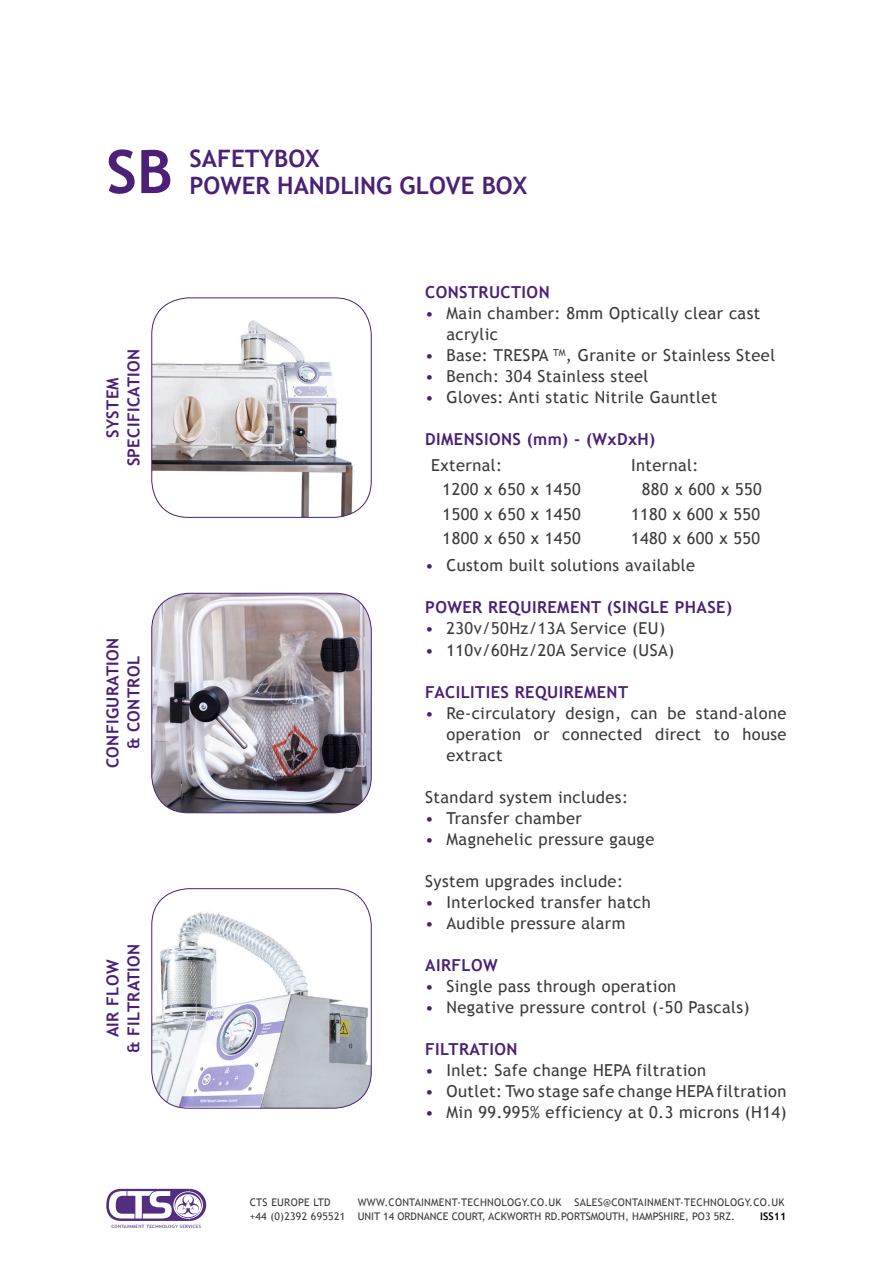
<style>
.page{position:relative;width:893px;height:1263px;background:#fff}
.page>*{position:absolute;margin:0;border:0;box-sizing:border-box;transform-origin:0 0}
.CTS_-_Big_Index{font:700 60px "Trebuchet MS";color:#4b2077}
.CTS_-_Index{font:700 24px "Trebuchet MS";color:#4b2077}
.CTS{font:16.5px/21px "Trebuchet MS";letter-spacing:.025em;color:#3a3a3a}
.CTS-Paragraphs-Left{font:16.5px "Trebuchet MS";letter-spacing:.025em;color:#3a3a3a}
.CTS-Titles{font:700 16.5px "Trebuchet MS";letter-spacing:.025em;color:#4b2077}
.CTS-MainTitle{font:700 16.5px "Trebuchet MS";letter-spacing:.025em;color:#4b2077}
.CTS-Bold-Purple{font:700 16.5px "Trebuchet MS";letter-spacing:.025em;color:#4b2077}
.CTS-Footer{font:10.5px "Trebuchet MS";letter-spacing:.025em;color:#3a3a3a}
.CTS-Footer-2{font:10.5px "Trebuchet MS";color:#3a3a3a}
.CTS-Footer-3{font:700 10.5px "Trebuchet MS";color:#000}
.t1{font:4.5px "Trebuchet MS";letter-spacing:.05em;color:#522e81;scale:1.08 1}
.s1{color:#4b2077}
</style>
<div class="page">
<img style="left:152px;top:312px;width:219px;height:205px">
<div style="left:152px;top:298px;width:219px;height:219px;border:1px solid #4b2077;border-radius:37px"></div>
<img style="left:152px;top:593px;width:219px;height:220px">
<div style="left:152px;top:593px;width:219px;height:220px;border:1px solid #4b2077;border-radius:37px"></div>
<img style="left:152px;top:889px;width:219px;height:219px">
<div style="left:152px;top:888px;width:219px;height:220px;border:1px solid #4b2077;border-radius:37px"></div>
<svg style="left:106px;top:1189px;width:100px;height:32px"></svg>
<p class="CTS_-_Big_Index" style="left:106px;top:134px;width:68px">SB</p>
<p class="CTS_-_Index" style="left:190px;top:143px;width:132px">SAFETYBOX</p>
<p class="CTS_-_Index" style="left:190px;top:170px;width:339px">POWER HANDLING GLOVE BOX</p>
<p class="CTS-MainTitle" style="left:102px;top:438px;width:62px;rotate:-90deg">SYSTEM</p>
<p class="CTS-MainTitle" style="left:123px;top:466px;width:119px;rotate:-90deg">SPECIFICATION</p>
<p class="CTS-MainTitle" style="left:102px;top:768px;width:132px;rotate:-90deg">CONFIGURATION</p>
<p class="CTS-MainTitle" style="left:123px;top:749px;width:95px;rotate:-90deg">&amp; CONTROL</p>
<p class="CTS-MainTitle" style="left:102px;top:1037px;width:79px;rotate:-90deg">AIR FLOW</p>
<p class="CTS-MainTitle" style="left:123px;top:1053px;width:111px;rotate:-90deg">&amp; FILTRATION</p>
<p class="t1" style="left:111px;top:1224px;width:84px">CONTAINMENT TECHNOLOGY SERVICES</p>
<p class="CTS-Titles" style="left:425px;top:282px;width:126px">CONSTRUCTION</p>
<p class="CTS" style="left:446px;top:303px;width:315px;text-indent:-21px"><span class="s1">•</span> Main chamber: 8mm Optically clear cast acrylic</p>
<p class="CTS" style="left:425px;top:345px;width:351px"><span class="s1">•</span> Base: TRESPA <sup>TM</sup>, Granite or Stainless Steel</p>
<p class="CTS" style="left:425px;top:366px;width:225px"><span class="s1">•</span> Bench: 304 Stainless steel</p>
<p class="CTS" style="left:425px;top:387px;width:294px"><span class="s1">•</span> Gloves: Anti static Nitrile Gauntlet</p>
<p class="CTS-Bold-Purple" style="left:425px;top:429px;width:232px">DIMENSIONS (mm) - (WxDxH)</p>
<p class="CTS-Paragraphs-Left" style="left:431px;top:456px;width:72px">External:</p>
<p class="CTS-Paragraphs-Left" style="left:631px;top:456px;width:69px">Internal:</p>
<p class="CTS-Paragraphs-Left" style="left:443px;top:480px;width:140px">1200 x 650 x 1450</p>
<p class="CTS-Paragraphs-Left" style="left:642px;top:480px;width:121px">880 x 600 x 550</p>
<p class="CTS-Paragraphs-Left" style="left:443px;top:504px;width:140px">1500 x 650 x 1450</p>
<p class="CTS-Paragraphs-Left" style="left:631px;top:504px;width:131px">1180 x 600 x 550</p>
<p class="CTS-Paragraphs-Left" style="left:443px;top:528px;width:140px">1800 x 650 x 1450</p>
<p class="CTS-Paragraphs-Left" style="left:631px;top:528px;width:131px">1480 x 600 x 550</p>
<p class="CTS" style="left:425px;top:555px;width:271px"><span class="s1">•</span> Custom built solutions available</p>
<p class="CTS-Titles" style="left:425px;top:597px;width:308px">POWER REQUIREMENT (SINGLE PHASE)</p>
<p class="CTS" style="left:425px;top:618px;width:241px"><span class="s1">•</span> 230v/50Hz/13A Service (EU)</p>
<p class="CTS" style="left:425px;top:639px;width:251px"><span class="s1">•</span> 110v/60Hz/20A Service (USA)</p>
<p class="CTS-Titles" style="left:425px;top:681px;width:204px">FACILITIES REQUIREMENT</p>
<p class="CTS" style="left:446px;top:702px;width:342px;text-align:justify;text-indent:-21px"><span class="s1">•</span> Re-circulatory design, can be stand-alone operation or connected direct to house extract</p>
<p class="CTS" style="left:425px;top:786px;width:204px">Standard system includes:</p>
<p class="CTS" style="left:425px;top:807px;width:158px"><span class="s1">•</span> Transfer chamber</p>
<p class="CTS" style="left:425px;top:828px;width:231px"><span class="s1">•</span> Magnehelic pressure gauge</p>
<p class="CTS" style="left:425px;top:870px;width:199px">System upgrades include:</p>
<p class="CTS" style="left:425px;top:891px;width:227px"><span class="s1">•</span> Interlocked transfer hatch</p>
<p class="CTS" style="left:425px;top:912px;width:202px"><span class="s1">•</span> Audible pressure alarm</p>
<p class="CTS-Titles" style="left:425px;top:954px;width:74px">AIRFLOW</p>
<p class="CTS" style="left:425px;top:975px;width:253px"><span class="s1">•</span> Single pass through operation</p>
<p class="CTS" style="left:425px;top:996px;width:326px"><span class="s1">•</span> Negative pressure control (-50 Pascals)</p>
<p class="CTS-Titles" style="left:425px;top:1038px;width:94px">FILTRATION</p>
<p class="CTS" style="left:425px;top:1059px;width:282px"><span class="s1">•</span> Inlet: Safe change HEPA filtration</p>
<p class="CTS" style="left:425px;top:1080px;width:363px"><span class="s1">•</span> Outlet: Two stage safe change HEPA filtration</p>
<p class="CTS" style="left:425px;top:1101px;width:363px"><span class="s1">•</span> Min 99.995% efficiency at 0.3 microns (H14)</p>
<p class="CTS-Footer" style="left:250px;top:1196px;width:83px">CTS EUROPE LTD</p>
<p class="CTS-Footer" style="left:358px;top:1196px;width:428px">WWW.CONTAINMENT-TECHNOLOGY.CO.UK SALES@CONTAINMENT-TECHNOLOGY.CO.UK</p>
<p class="CTS-Footer-2" style="left:250px;top:1210px;width:487px">+44 (0)2392 695521 UNIT 14 ORDNANCE COURT, ACKWORTH RD.PORTSMOUTH, HAMPSHIRE, PO3 5RZ.</p>
<p class="CTS-Footer-3" style="left:760px;top:1209px;width:27px">ISS11</p>
</div>
